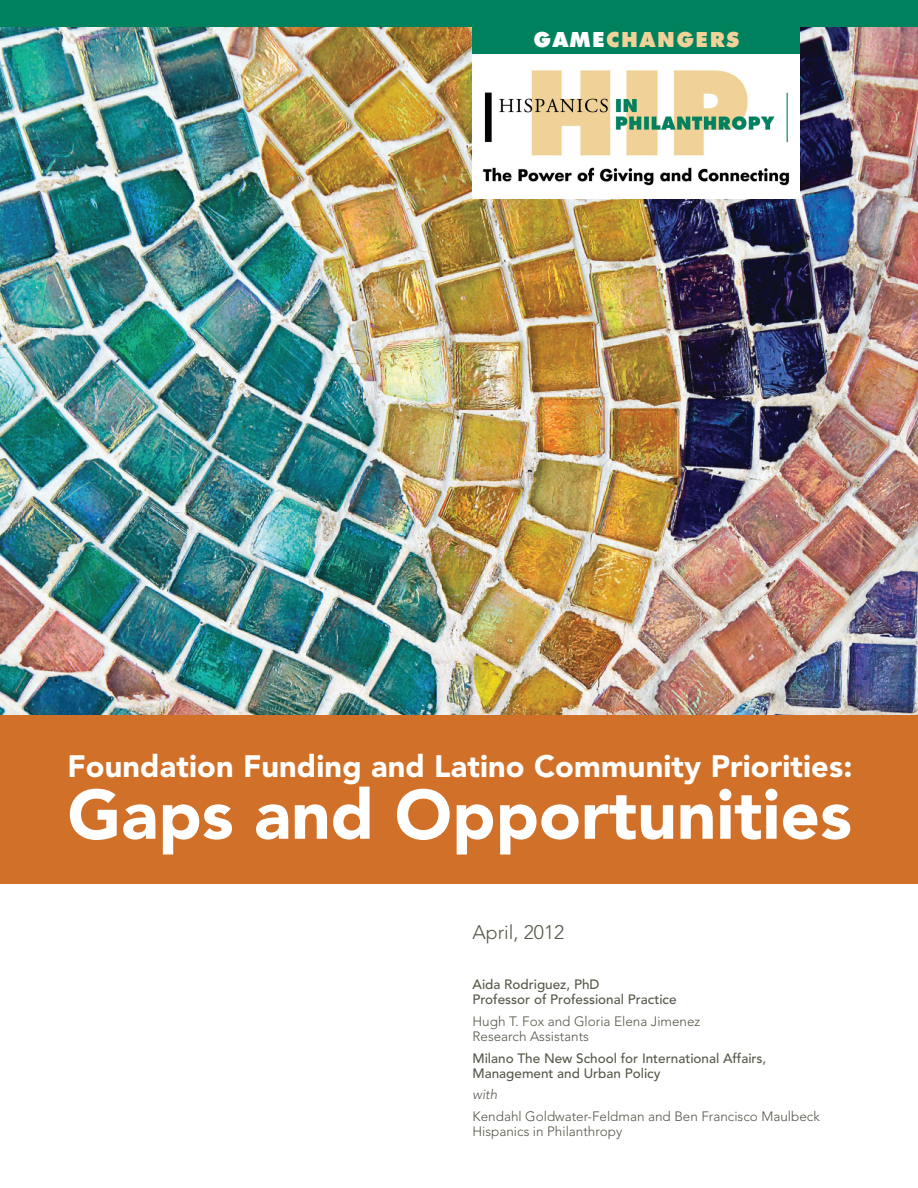
<style>
.page{position:relative;width:918px;height:1188px;background:#fff}
.page>*{position:absolute;margin:0;border:0;box-sizing:border-box;transform-origin:0 0}
.t1{font:900 69px "Avenir";color:#fff}
.t2{font:900 30.75px "Avenir";letter-spacing:.005em;color:#fff}
.t3{font:900 21px "Futura BT";letter-spacing:.08em;color:#f1d298}
.t4{font:300 19.5px "Avenir";color:#58574a}
.t5{font:300 13.5px/15px "Avenir";color:#58574a}
.t6{font:500 13.5px/15px "Avenir";color:#58574a}
.t7{font:italic 300 13.5px "Avenir";color:#58574a}
.s1{color:#fff}
</style>
<div class="page">
<img style="left:0;top:27px;width:918px;height:689px">
<div style="left:0;top:0;width:918px;height:27px;background:#00815e"></div>
<div style="left:473px;top:54px;width:327px;height:145px;background:#fff"></div>
<img style="left:483px;top:70px;width:307px;height:116px">
<div style="left:0;top:716px;width:918px;height:168px;background:#d17028"></div>
<div style="left:473px;top:0;width:327px;height:54px;background:#00815e"></div>
<h3 class="t3" style="left:534px;top:27px;width:207px"><span class="s1">GAME</span>CHANGERS</h3>
<h2 class="t2" style="left:68px;top:748px;width:787px">Foundation Funding and Latino Community Priorities:</h2>
<h1 class="t1" style="left:68px;top:773px;width:786px">Gaps and Opportunities</h1>
<h3 class="t4" style="left:472px;top:921px;width:93px">April, 2012</h3>
<p class="t6" style="left:472px;top:977px;width:206px">Aida Rodriguez, PhD<br>Professor of Professional Practice</p>
<p class="t5" style="left:472px;top:1014px;width:229px">Hugh T. Fox and Gloria Elena Jimenez<br>Research Assistants</p>
<p class="t6" style="left:472px;top:1051px;width:295px">Milano The New School for International Affairs,<br>Management and Urban Policy</p>
<p class="t7" style="left:472px;top:1087px;width:26px">with</p>
<p class="t5" style="left:472px;top:1109px;width:349px">Kendahl Goldwater-Feldman and Ben Francisco Maulbeck<br>Hispanics in Philanthropy</p>
</div>
